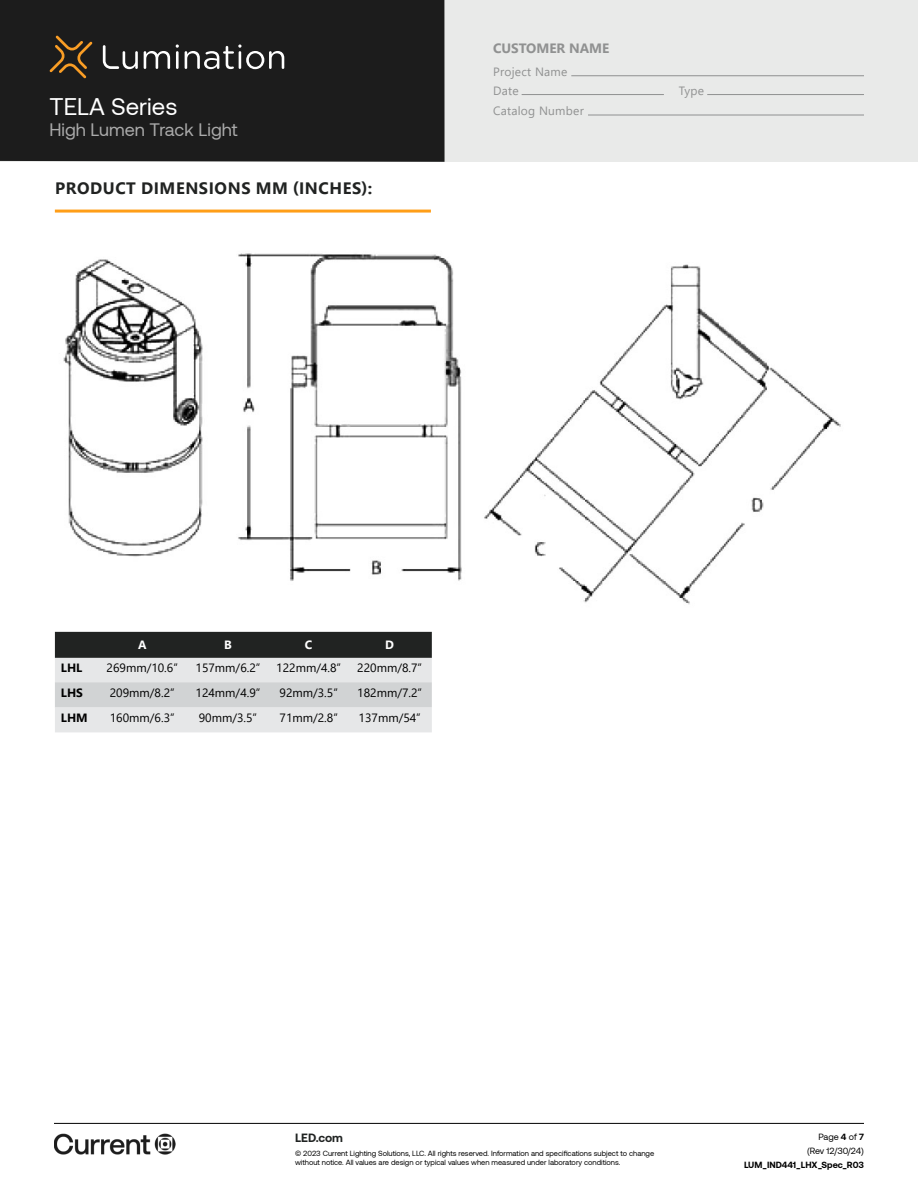
<style>
.page{position:relative;width:918px;height:1188px;background:#fff}
.page>*{position:absolute;margin:0;border:0;box-sizing:border-box;transform-origin:0 0}
.t1{font:24px "Aeonik";color:#fff}
.t2{font:18px "Aeonik";color:#aaa}
.t3{font:700 16.5px "Segoe UI";letter-spacing:.035em;color:#212322}
.t4{font:700 13.5px "Segoe UI";color:#909191}
.t5{font:12px "Segoe UI";color:#000}
.t6{font:12px/19.5px "Segoe UI";letter-spacing:.02em;color:#909191}
.t7{font:700 12px "Segoe UI";color:#000}
.t8{font:700 12px "Aeonik";color:#202322}
.t9{font:700 12px "Segoe UI";color:#fff}
.t10{font:700 9px "Aeonik";color:#000}
.t11{font:9px/14.1px "Aeonik";letter-spacing:-.005em;color:#000;text-align:right}
.t12{font:7.5px/9.8px "Aeonik";color:#000}
.s1{font-weight:700}
</style>
<div class="page">
<div style="left:0;top:0;width:918px;height:162px;background:#e9eae9"></div>
<div style="left:0;top:0;width:445px;height:162px;background:#1c1c1c"></div>
<hr style="left:55px;top:210px;width:376px;height:3px;background:#ff9e18">
<img style="left:55px;top:253px;width:786px;height:379px">
<svg style="left:55px;top:632px;width:377px;height:100px;background:#adafaf"></svg>
<hr style="left:571px;top:75px;width:293px;height:1px;background:#909191">
<hr style="left:522px;top:94px;width:142px;height:1px;background:#909191">
<hr style="left:707px;top:94px;width:157px;height:1px;background:#909191">
<hr style="left:588px;top:115px;width:276px;height:1px;background:#909191">
<svg style="left:144px;top:51px;width:26px;height:18px"></svg>
<hr style="left:176px;top:51px;width:3px;height:18px;background:#fff">
<svg style="left:176px;top:44px;width:3px;height:4px"></svg>
<svg style="left:185px;top:44px;width:99px;height:25px;background:#525252"></svg>
<svg style="left:103px;top:45px;width:35px;height:24px"></svg>
<svg style="left:50px;top:36px;width:42px;height:42px;background:#49361d"></svg>
<hr style="left:54px;top:1123px;width:810px;height:1px;background:#000">
<img style="left:54px;top:1133px;width:122px;height:22px">
<h1 class="t1" style="left:50px;top:93px;width:129px">TELA Series</h1>
<h2 class="t2" style="left:50px;top:120px;width:190px">High Lumen Track Light</h2>
<h3 class="t3" style="left:55px;top:173px;width:318px">PRODUCT DIMENSIONS MM (INCHES):</h3>
<h3 class="t4" style="left:493px;top:36px;width:118px">CUSTOMER NAME</h3>
<h3 class="t6" style="left:493px;top:61px;width:76px">Project Name<br>Date</h3>
<h3 class="t6" style="left:493px;top:100px;width:92px">Catalog Number</h3>
<h3 class="t6" style="left:679px;top:80px;width:27px">Type</h3>
<h3 class="t9" style="left:138px;top:634px;width:10px">A</h3>
<h3 class="t9" style="left:224px;top:634px;width:9px">B</h3>
<h3 class="t9" style="left:305px;top:634px;width:9px">C</h3>
<h3 class="t9" style="left:385px;top:634px;width:10px">D</h3>
<h3 class="t7" style="left:61px;top:656px;width:23px">LHL</h3>
<h3 class="t5" style="left:107px;top:656px;width:73px">269mm/10.6”</h3>
<h3 class="t5" style="left:196px;top:656px;width:66px">157mm/6.2”</h3>
<h3 class="t5" style="left:276px;top:656px;width:66px">122mm/4.8”</h3>
<h3 class="t5" style="left:357px;top:656px;width:66px">220mm/8.7”</h3>
<h3 class="t7" style="left:61px;top:681px;width:24px">LHS</h3>
<h3 class="t5" style="left:110px;top:681px;width:66px">209mm/8.2”</h3>
<h3 class="t5" style="left:196px;top:681px;width:66px">124mm/4.9”</h3>
<h3 class="t5" style="left:280px;top:681px;width:60px">92mm/3.5”</h3>
<h3 class="t5" style="left:357px;top:681px;width:66px">182mm/7.2”</h3>
<h3 class="t7" style="left:61px;top:706px;width:28px">LHM</h3>
<h3 class="t5" style="left:110px;top:706px;width:66px">160mm/6.3”</h3>
<h3 class="t5" style="left:199px;top:706px;width:60px">90mm/3.5”</h3>
<h3 class="t5" style="left:280px;top:706px;width:60px">71mm/2.8”</h3>
<h3 class="t5" style="left:359px;top:706px;width:64px">137mm/54”</h3>
<h3 class="t8" style="left:295px;top:1131px;width:49px">LED.com</h3>
<p class="t12" style="left:295px;top:1148px;width:361px">© 2023 Current Lighting Solutions, LLC. All rights reserved. Information and specifications subject to change without notice. All values are design or typical values when measured under laboratory conditions.</p>
<p class="t11" style="left:807px;top:1130px;width:58px">Page <span class="s1">4</span> of <span class="s1">7 </span>(Rev 12/30/24)</p>
<p class="t10" style="left:744px;top:1160px;width:121px">LUM_IND441_LHX_Spec_R03</p>
</div>
